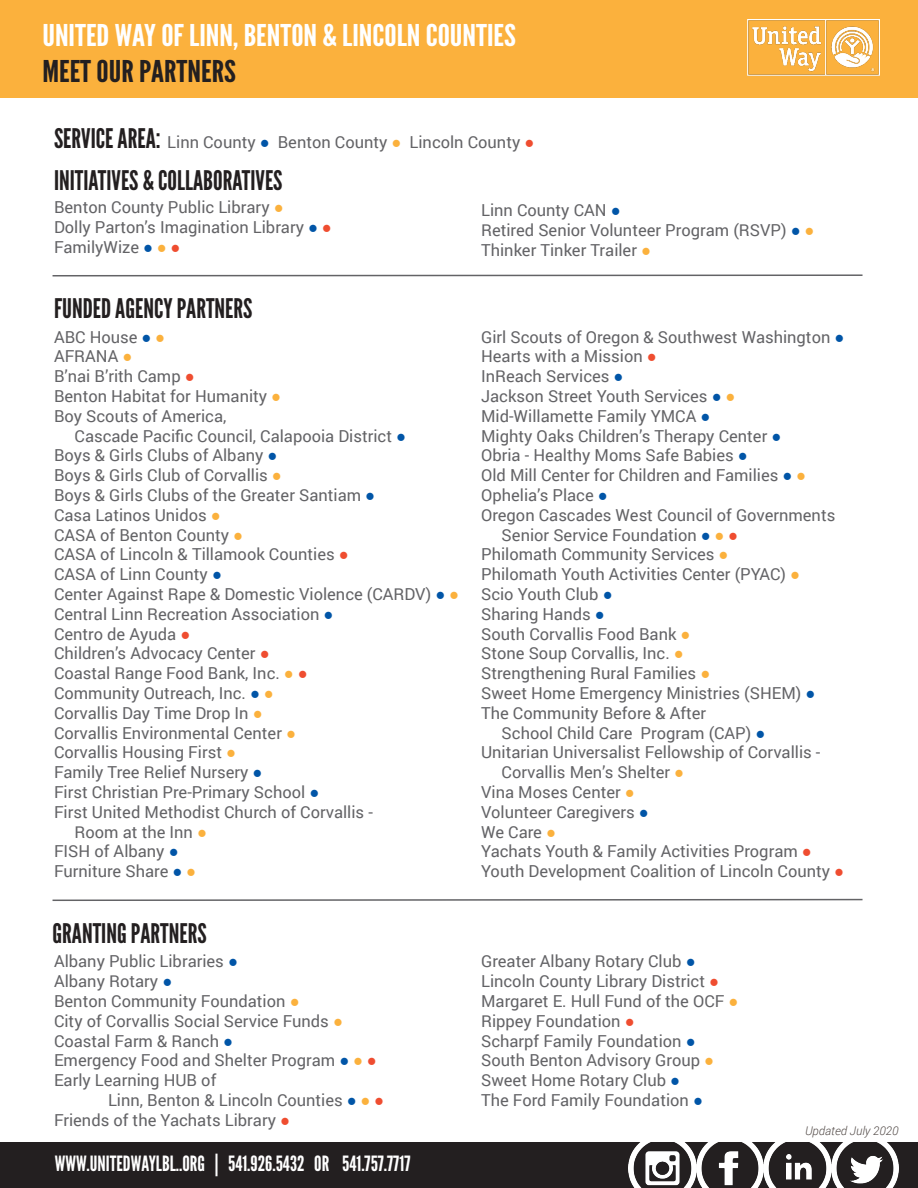
<style>
.page{position:relative;width:918px;height:1188px;background:#fff}
.page>*{position:absolute;margin:0;border:0;box-sizing:border-box;transform-origin:0 0}
.t1{font:30px "League Gothic";color:#fff;scale:1.15 1}
.t2{font:30px "League Gothic";color:#231f20;scale:1.15 1}
.t3{font:27px "League Gothic";color:#231f20}
.t4{font:21px "League Gothic";color:#fff}
.t5{font:16.5px "Roboto";color:#636366}
.t6{font:italic 300 12px "Roboto";color:#524a47}
.s1{font-family:"League Gothic";font-size:27px;color:#231f20}
.s2{font-family:"Calibri";font-weight:300;color:#0155a7}
.s3{font-family:"Calibri";font-weight:300;color:#fbb13d}
.s4{font-family:"Calibri";font-weight:300;color:#ef4d30}
.s5{font-family:"Calibri";color:#fbb13d}
.s6{font-family:"Calibri";color:#0155a7}
.s7{font-family:"Calibri";color:#ef4d30}
</style>
<div class="page">
<div style="left:0;top:1143px;width:918px;height:45px;background:#231f20"></div>
<img style="left:629px;top:1142px;width:270px;height:46px">
<svg style="left:52px;top:274px;width:811px;height:3px"></svg>
<svg style="left:52px;top:898px;width:811px;height:3px"></svg>
<div style="left:0;top:0;width:918px;height:98px;background:#fbb13d"></div>
<img style="left:748px;top:19px;width:131px;height:57px">
<p class="t1" style="left:42px;top:18px;width:413px">UNITED WAY OF LINN, BENTON &amp; LINCOLN COUNTIES</p>
<p class="t2" style="left:42px;top:54px;width:170px">MEET OUR PARTNERS</p>
<p class="t5" style="left:54px;top:131px;width:482px"><span class="s1">SERVICE AREA:</span> Linn County <span class="s2">●</span> Benton County <span class="s3">●</span> Lincoln County <span class="s4">●</span></p>
<p class="t3" style="left:54px;top:164px;width:230px">INITIATIVES &amp; COLLABORATIVES</p>
<p class="t5" style="left:54px;top:196px;width:231px">Benton County Public Library <span class="s5">●</span></p>
<p class="t5" style="left:54px;top:216px;width:279px">Dolly Parton’s Imagination Library <span class="s6">●</span> <span class="s7">●</span></p>
<p class="t5" style="left:54px;top:236px;width:128px">FamilyWize <span class="s6">●</span> <span class="s5">●</span> <span class="s7">●</span></p>
<p class="t3" style="left:54px;top:292px;width:200px">FUNDED AGENCY PARTNERS</p>
<p class="t5" style="left:54px;top:325px;width:113px">ABC House <span class="s6">●</span> <span class="s5">●</span></p>
<p class="t5" style="left:54px;top:345px;width:80px">AFRANA <span class="s5">●</span></p>
<p class="t5" style="left:54px;top:365px;width:142px">B’nai B’rith Camp <span class="s7">●</span></p>
<p class="t5" style="left:54px;top:385px;width:229px">Benton Habitat for Humanity <span class="s5">●</span></p>
<p class="t5" style="left:54px;top:404px;width:174px">Boy Scouts of America,</p>
<p class="t5" style="left:75px;top:424px;width:333px">Cascade Pacific Council, Calapooia District <span class="s6">●</span></p>
<p class="t5" style="left:54px;top:444px;width:225px">Boys &amp; Girls Clubs of Albany <span class="s6">●</span></p>
<p class="t5" style="left:54px;top:464px;width:229px">Boys &amp; Girls Club of Corvallis <span class="s5">●</span></p>
<p class="t5" style="left:54px;top:484px;width:323px">Boys &amp; Girls Clubs of the Greater Santiam <span class="s6">●</span></p>
<p class="t5" style="left:54px;top:503px;width:168px">Casa Latinos Unidos <span class="s5">●</span></p>
<p class="t5" style="left:54px;top:523px;width:191px">CASA of Benton County <span class="s5">●</span></p>
<p class="t5" style="left:54px;top:543px;width:296px">CASA of Lincoln &amp; Tillamook Counties <span class="s7">●</span></p>
<p class="t5" style="left:54px;top:563px;width:169px">CASA of Linn County <span class="s6">●</span></p>
<p class="t5" style="left:54px;top:583px;width:406px">Center Against Rape &amp; Domestic Violence (CARDV) <span class="s6">●</span> <span class="s5">●</span></p>
<p class="t5" style="left:54px;top:602px;width:281px">Central Linn Recreation Association <span class="s6">●</span></p>
<p class="t5" style="left:54px;top:622px;width:138px">Centro de Ayuda <span class="s7">●</span></p>
<p class="t5" style="left:54px;top:642px;width:217px">Children’s Advocacy Center <span class="s7">●</span></p>
<p class="t5" style="left:54px;top:662px;width:255px">Coastal Range Food Bank, Inc. <span class="s5">●</span> <span class="s7">●</span></p>
<p class="t5" style="left:54px;top:682px;width:221px">Community Outreach, Inc. <span class="s6">●</span> <span class="s5">●</span></p>
<p class="t5" style="left:54px;top:701px;width:210px">Corvallis Day Time Drop In <span class="s5">●</span></p>
<p class="t5" style="left:54px;top:721px;width:244px">Corvallis Environmental Center <span class="s5">●</span></p>
<p class="t5" style="left:54px;top:741px;width:184px">Corvallis Housing First <span class="s5">●</span></p>
<p class="t5" style="left:54px;top:761px;width:210px">Family Tree Relief Nursery <span class="s6">●</span></p>
<p class="t5" style="left:54px;top:781px;width:267px">First Christian Pre-Primary School <span class="s6">●</span></p>
<p class="t5" style="left:54px;top:800px;width:320px">First United Methodist Church of Corvallis -</p>
<p class="t5" style="left:75px;top:820px;width:134px">Room at the Inn <span class="s5">●</span></p>
<p class="t5" style="left:54px;top:840px;width:126px">FISH of Albany <span class="s6">●</span></p>
<p class="t5" style="left:54px;top:860px;width:144px">Furniture Share <span class="s6">●</span> <span class="s5">●</span></p>
<p class="t3" style="left:53px;top:917px;width:156px">GRANTING PARTNERS</p>
<p class="t5" style="left:54px;top:950px;width:185px">Albany Public Libraries <span class="s6">●</span></p>
<p class="t5" style="left:54px;top:970px;width:120px">Albany Rotary <span class="s6">●</span></p>
<p class="t5" style="left:54px;top:990px;width:247px">Benton Community Foundation <span class="s5">●</span></p>
<p class="t5" style="left:54px;top:1009px;width:290px">City of Corvallis Social Service Funds <span class="s5">●</span></p>
<p class="t5" style="left:54px;top:1029px;width:181px">Coastal Farm &amp; Ranch <span class="s6">●</span></p>
<p class="t5" style="left:54px;top:1049px;width:324px">Emergency Food and Shelter Program <span class="s6">●</span> <span class="s5">●</span> <span class="s7">●</span></p>
<p class="t5" style="left:54px;top:1069px;width:164px">Early Learning HUB of</p>
<p class="t5" style="left:108px;top:1089px;width:278px">Linn, Benton &amp; Lincoln Counties <span class="s6">●</span> <span class="s5">●</span> <span class="s7">●</span></p>
<p class="t5" style="left:54px;top:1108px;width:238px">Friends of the Yachats Library <span class="s7">●</span></p>
<p class="t4" style="left:55px;top:1151px;width:357px">WWW.UNITEDWAYLBL..ORG | 541.926.5432 OR 541.757.7717</p>
<p class="t5" style="left:481px;top:199px;width:141px">Linn County CAN <span class="s6">●</span></p>
<p class="t5" style="left:481px;top:219px;width:335px">Retired Senior Volunteer Program (RSVP) <span class="s6">●</span> <span class="s5">●</span></p>
<p class="t5" style="left:481px;top:239px;width:171px">Thinker Tinker Trailer <span class="s5">●</span></p>
<p class="t5" style="left:481px;top:325px;width:365px">Girl Scouts of Oregon &amp; Southwest Washington <span class="s6">●</span></p>
<p class="t5" style="left:481px;top:345px;width:177px">Hearts with a Mission <span class="s7">●</span></p>
<p class="t5" style="left:481px;top:365px;width:144px">InReach Services <span class="s6">●</span></p>
<p class="t5" style="left:481px;top:385px;width:256px">Jackson Street Youth Services <span class="s6">●</span> <span class="s5">●</span></p>
<p class="t5" style="left:481px;top:404px;width:231px">Mid-Willamette Family YMCA <span class="s6">●</span></p>
<p class="t5" style="left:481px;top:424px;width:302px">Mighty Oaks Children’s Therapy Center <span class="s6">●</span></p>
<p class="t5" style="left:481px;top:444px;width:268px">Obria - Healthy Moms Safe Babies <span class="s6">●</span></p>
<p class="t5" style="left:481px;top:464px;width:327px">Old Mill Center for Children and Families <span class="s6">●</span> <span class="s5">●</span></p>
<p class="t5" style="left:481px;top:484px;width:128px">Ophelia’s Place <span class="s6">●</span></p>
<p class="t5" style="left:481px;top:503px;width:356px">Oregon Cascades West Council of Governments</p>
<p class="t5" style="left:502px;top:523px;width:238px">Senior Service Foundation <span class="s6">●</span> <span class="s5">●</span> <span class="s7">●</span></p>
<p class="t5" style="left:481px;top:543px;width:249px">Philomath Community Services <span class="s5">●</span></p>
<p class="t5" style="left:481px;top:563px;width:321px">Philomath Youth Activities Center (PYAC) <span class="s5">●</span></p>
<p class="t5" style="left:481px;top:583px;width:133px">Scio Youth Club <span class="s6">●</span></p>
<p class="t5" style="left:481px;top:602px;width:125px">Sharing Hands <span class="s6">●</span></p>
<p class="t5" style="left:481px;top:622px;width:211px">South Corvallis Food Bank <span class="s5">●</span></p>
<p class="t5" style="left:481px;top:642px;width:204px">Stone Soup Corvallis, Inc. <span class="s5">●</span></p>
<p class="t5" style="left:481px;top:662px;width:231px">Strengthening Rural Families <span class="s5">●</span></p>
<p class="t5" style="left:481px;top:682px;width:336px">Sweet Home Emergency Ministries (SHEM) <span class="s6">●</span></p>
<p class="t5" style="left:481px;top:701px;width:227px">The Community Before &amp; After</p>
<p class="t5" style="left:502px;top:721px;width:265px">School Child Care Program (CAP) <span class="s6">●</span></p>
<p class="t5" style="left:481px;top:741px;width:341px">Unitarian Universalist Fellowship of Corvallis -</p>
<p class="t5" style="left:502px;top:761px;width:184px">Corvallis Men’s Shelter <span class="s5">●</span></p>
<p class="t5" style="left:481px;top:781px;width:155px">Vina Moses Center <span class="s5">●</span></p>
<p class="t5" style="left:481px;top:800px;width:169px">Volunteer Caregivers <span class="s6">●</span></p>
<p class="t5" style="left:481px;top:820px;width:76px">We Care <span class="s5">●</span></p>
<p class="t5" style="left:481px;top:840px;width:332px">Yachats Youth &amp; Family Activities Program <span class="s7">●</span></p>
<p class="t5" style="left:481px;top:860px;width:365px">Youth Development Coalition of Lincoln County <span class="s7">●</span></p>
<p class="t5" style="left:481px;top:950px;width:216px">Greater Albany Rotary Club <span class="s6">●</span></p>
<p class="t5" style="left:481px;top:970px;width:239px">Lincoln County Library District <span class="s7">●</span></p>
<p class="t5" style="left:481px;top:990px;width:259px">Margaret E. Hull Fund of the OCF <span class="s5">●</span></p>
<p class="t5" style="left:481px;top:1009px;width:155px">Rippey Foundation <span class="s7">●</span></p>
<p class="t5" style="left:481px;top:1029px;width:216px">Scharpf Family Foundation <span class="s6">●</span></p>
<p class="t5" style="left:481px;top:1049px;width:235px">South Benton Advisory Group <span class="s5">●</span></p>
<p class="t5" style="left:481px;top:1069px;width:201px">Sweet Home Rotary Club <span class="s6">●</span></p>
<p class="t5" style="left:481px;top:1089px;width:223px">The Ford Family Foundation <span class="s6">●</span></p>
<p class="t6" style="left:805px;top:1122px;width:95px">Updated July 2020</p>
</div>
